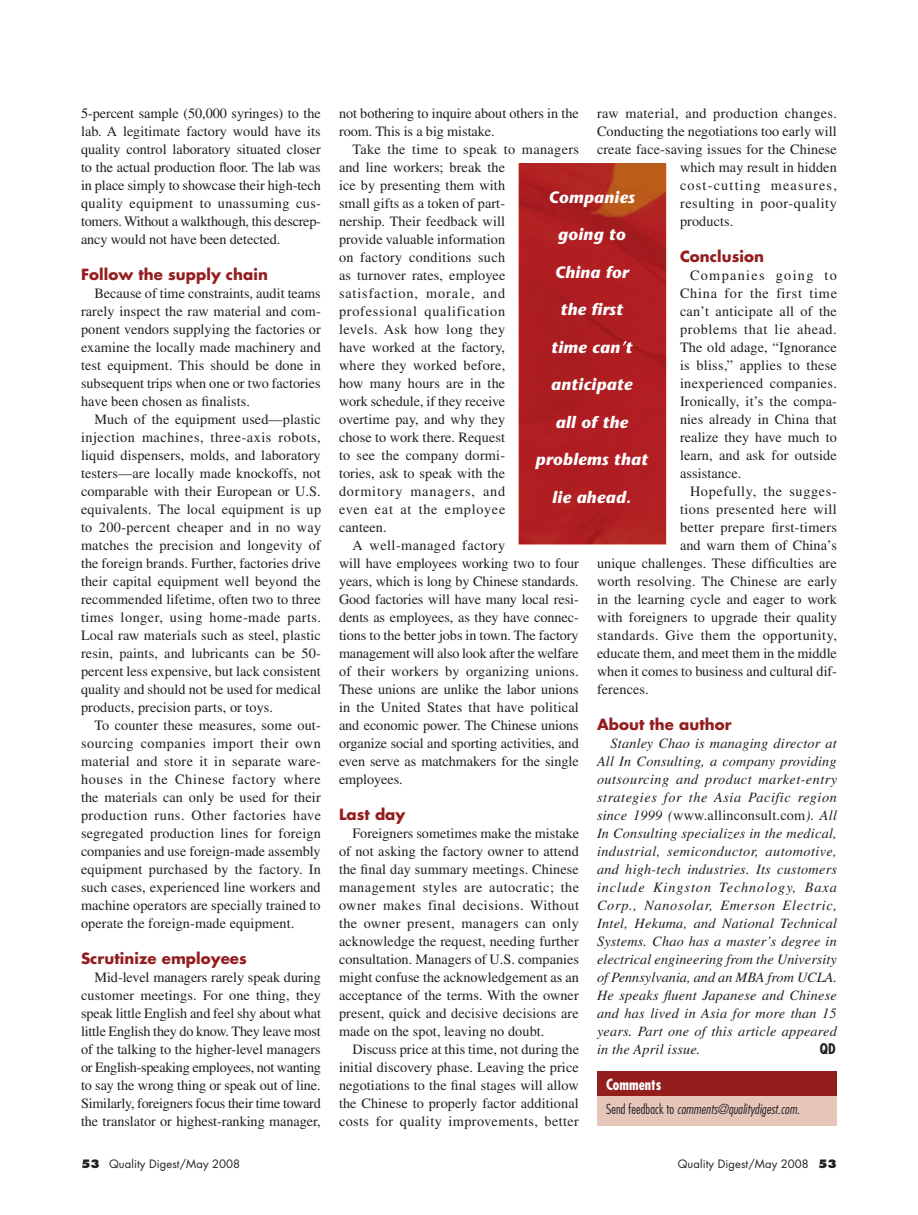
<style>
.page{position:relative;width:918px;height:1215px;background:#fff}
.page>*{position:absolute;margin:0;border:0;box-sizing:border-box;transform-origin:0 0}
.t1{font:italic 700 16.5px "Stone Sans";letter-spacing:.015em;color:#fff}
.QD-Subhead{font:700 15px "Futura";letter-spacing:.005em;color:#941d1e}
.t2{font:700 condensed 15px "Futura";color:#fff}
.QD-Text{font:14.25px/18px "Times";letter-spacing:.005em;color:#231f20;text-align:justify}
.QD-Text-2{font:italic 14.25px/18px "Times";letter-spacing:.015em;color:#231f20;text-align:justify}
.QD-Text-3{font:14.25px "Times";letter-spacing:.025em;color:#231f20}
.QD-Text-4{font:14.25px "Times";letter-spacing:.035em;color:#231f20}
.QD-Text-5{font:14.25px "Times";letter-spacing:.04em;color:#231f20}
.QD-Text-6{font:14.25px "Times";letter-spacing:.03em;color:#231f20}
.QD-Text-7{font:14.25px "Times";letter-spacing:.085em;color:#231f20}
.QD-Text-8{font:14.25px "Times";letter-spacing:.045em;color:#231f20}
.QD-Text-9{font:700 condensed 14.25px "Futura";color:#231f20}
.t3{font:italic 300 condensed 13.5px "Futura";letter-spacing:.005em;color:#231f20}
.t4{font:11.25px "Futura";letter-spacing:.01em;color:#231f20}
.s1{font-weight:800}
.s2{font-style:normal}
</style>
<div class="page">
<div style="left:597px;top:1094px;width:240px;height:32px;background:#e7c6ba"></div>
<div style="left:597px;top:1071px;width:240px;height:25px;background:#941d1e"></div>
<img style="left:519px;top:164px;width:147px;height:380px">
<p class="QD-Text" style="left:81px;top:105px;width:242px">5-percent sample (50,000 syringes) to the lab. A legitimate factory would have its quality control laboratory situated closer to the actual production floor. The lab was in place simply to showcase their high-tech quality equipment to unassuming cus&shy;tomers. Without a walkthough, this descrep&shy;ancy would not have been detected.</p>
<p class="QD-Subhead" style="left:81px;top:265px;width:188px">Follow the supply chain</p>
<p class="QD-Text" style="left:81px;top:285px;width:242px;text-indent:13px">Because of time constraints, audit teams rarely inspect the raw material and com&shy;ponent vendors supplying the factories or examine the locally made machinery and test equipment. This should be done in subsequent trips when one or two factories have been chosen as finalists.</p>
<p class="QD-Text" style="left:81px;top:411px;width:242px;text-indent:13px">Much of the equipment used—plastic injection machines, three-axis robots, liquid dispensers, molds, and laboratory testers—are locally made knockoffs, not comparable with their European or U.S. equivalents. The local equipment is up to 200-percent cheaper and in no way matches the precision and longevity of the foreign brands. Further, factories drive their capital equipment well beyond the recommended lifetime, often two to three times longer, using home-made parts.<br>Local raw materials such as steel, plastic resin, paints, and lubricants can be 50- percent less expensive, but lack consistent quality and should not be used for medical products, precision parts, or toys.</p>
<p class="QD-Text" style="left:81px;top:717px;width:242px;text-indent:13px">To counter these measures, some out&shy;sourcing companies import their own material and store it in separate ware&shy;houses in the Chinese factory where the materials can only be used for their production runs. Other factories have segregated production lines for foreign companies and use foreign-made assembly equipment purchased by the factory. In such cases, experienced line workers and machine operators are specially trained to operate the foreign-made equipment.</p>
<p class="QD-Subhead" style="left:81px;top:949px;width:167px">Scrutinize employees</p>
<p class="QD-Text" style="left:81px;top:969px;width:242px;text-indent:13px">Mid-level managers rarely speak during customer meetings. For one thing, they speak little English and feel shy about what little English they do know. They leave most of the talking to the higher-level managers or English-speaking employees, not wanting to say the wrong thing or speak out of line.<br>Similarly, foreigners focus their time toward the translator or highest-ranking manager,</p>
<p class="t4" style="left:81px;top:1157px;width:161px"><span class="s1">53</span> Quality Digest/May 2008</p>
<p class="QD-Text" style="left:339px;top:105px;width:241px">not bothering to inquire about others in the room. This is a big mistake.</p>
<p class="QD-Text" style="left:339px;top:141px;width:242px;text-align:left;text-indent:13px">Take the time to speak to managers and line workers; break the<br>ice by presenting them with<br>small gifts as a token of part-<br>nership. Their feedback will<br>provide valuable information<br>on factory conditions such<br>as turnover rates, employee satisfaction, morale, and professional qualification<br>levels. Ask how long they<br>have worked at the factory,<br>where they worked before,<br>how many hours are in the<br>work schedule, if they receive<br>overtime pay, and why they<br>chose to work there. Request<br>to see the company dormi-<br>tories, ask to speak with the<br>dormitory managers, and<br>even eat at the employee<br>canteen.</p>
<p class="QD-Text" style="left:339px;top:537px;width:242px;text-align:left;text-indent:13px">A well-managed factory<br>will have employees working two to four years, which is long by Chinese standards.<br>Good factories will have many local resi&shy;dents as employees, as they have connec&shy;tions to the better jobs in town. The factory management will also look after the welfare of their workers by organizing unions.<br>These unions are unlike the labor unions in the United States that have political and economic power. The Chinese unions organize social and sporting activities, and even serve as matchmakers for the single employees.</p>
<p class="QD-Subhead" style="left:339px;top:805px;width:68px">Last day</p>
<p class="QD-Text" style="left:339px;top:825px;width:242px;text-indent:13px">Foreigners sometimes make the mistake of not asking the factory owner to attend the final day summary meetings. Chinese management styles are autocratic; the owner makes final decisions. Without the owner present, managers can only acknowledge the request, needing further consultation. Managers of U.S. companies might confuse the acknowledgement as an acceptance of the terms. With the owner present, quick and decisive decisions are made on the spot, leaving no doubt.</p>
<p class="QD-Text" style="left:339px;top:1041px;width:242px;text-indent:13px">Discuss price at this time, not during the initial discovery phase. Leaving the price negotiations to the final stages will allow the Chinese to properly factor additional costs for quality improvements, better</p>
<p class="QD-Text-3" style="left:597px;top:106px;width:242px">raw material, and production changes.</p>
<p class="QD-Text" style="left:597px;top:123px;width:241px">Conducting the negotiations too early will</p>
<p class="QD-Text" style="left:597px;top:141px;width:241px">create face-saving issues for the Chinese</p>
<p class="QD-Text" style="left:680px;top:159px;width:158px">which may result in hidden</p>
<p class="QD-Text-7" style="left:680px;top:178px;width:158px">cost-cutting measures,</p>
<p class="QD-Text-5" style="left:680px;top:196px;width:158px">resulting in poor-quality</p>
<p class="QD-Text" style="left:680px;top:213px;width:55px">products.</p>
<p class="QD-Subhead" style="left:680px;top:247px;width:86px">Conclusion</p>
<p class="QD-Text" style="left:680px;top:267px;width:159px;text-indent:10px">Companies going to China for the first time can’t anticipate all of the problems that lie ahead.<br>The old adage, “Ignorance is bliss,” applies to these inexperienced companies.<br>Ironically, it’s the compa&shy;nies already in China that realize they have much to learn, and ask for outside assistance.</p>
<p class="QD-Text-8" style="left:690px;top:484px;width:148px">Hopefully, the sugges-</p>
<p class="QD-Text-6" style="left:680px;top:502px;width:158px">tions presented here will</p>
<p class="QD-Text" style="left:680px;top:519px;width:158px">better prepare first-timers</p>
<p class="QD-Text" style="left:680px;top:537px;width:158px">and warn them of China’s</p>
<p class="QD-Text" style="left:597px;top:555px;width:241px">unique challenges. These difficulties are</p>
<p class="QD-Text" style="left:597px;top:573px;width:242px">worth resolving. The Chinese are early</p>
<p class="QD-Text" style="left:597px;top:591px;width:241px">in the learning cycle and eager to work</p>
<p class="QD-Text" style="left:597px;top:609px;width:242px">with foreigners to upgrade their quality</p>
<p class="QD-Text-4" style="left:597px;top:628px;width:241px">standards. Give them the opportunity,</p>
<p class="QD-Text" style="left:597px;top:645px;width:241px">educate them, and meet them in the middle</p>
<p class="QD-Text" style="left:597px;top:663px;width:242px">when it comes to business and cultural dif-</p>
<p class="QD-Text" style="left:597px;top:681px;width:53px">ferences.</p>
<p class="QD-Subhead" style="left:597px;top:715px;width:136px">About the author</p>
<p class="QD-Text-2" style="left:597px;top:735px;width:242px;text-indent:14px">Stanley Chao is managing director at All In Consulting, a company providing outsourcing and product market-entry strategies for the Asia Pacific region since 1999 (<span class="s2">www.allinconsult.com</span>). All In Consulting specializes in the medical, industrial, semiconductor, automotive, and high-tech industries. Its customers include Kingston Technology, Baxa Corp., Nanosolar, Emerson Electric, Intel, Hekuma, and National Technical Systems. Chao has a master’s degree in electrical engineering from the University of Pennsylvania, and an MBA from UCLA.<br>He speaks fluent Japanese and Chinese and has lived in Asia for more than 15 years. Part one of this article appeared in the April issue.</p>
<p class="t1" style="left:549px;top:187px;width:88px">Companies</p>
<p class="t1" style="left:558px;top:225px;width:69px">going to</p>
<p class="t1" style="left:555px;top:262px;width:75px">China for</p>
<p class="t1" style="left:560px;top:300px;width:64px">the first</p>
<p class="t1" style="left:551px;top:337px;width:83px">time can’t</p>
<p class="t1" style="left:551px;top:375px;width:83px">anticipate</p>
<p class="t1" style="left:555px;top:412px;width:74px">all of the</p>
<p class="t1" style="left:535px;top:450px;width:114px">problems that</p>
<p class="t1" style="left:552px;top:487px;width:81px">lie ahead.</p>
<p class="QD-Text-9" style="left:820px;top:1040px;width:18px">QD</p>
<p class="t2" style="left:606px;top:1075px;width:57px">Comments</p>
<p class="t3" style="left:606px;top:1101px;width:195px"><span class="s2">Send feedback to</span> comments@qualitydigest.com.</p>
<p class="t4" style="left:678px;top:1157px;width:161px">Quality Digest/May 2008 <span class="s1">53</span></p>
</div>
